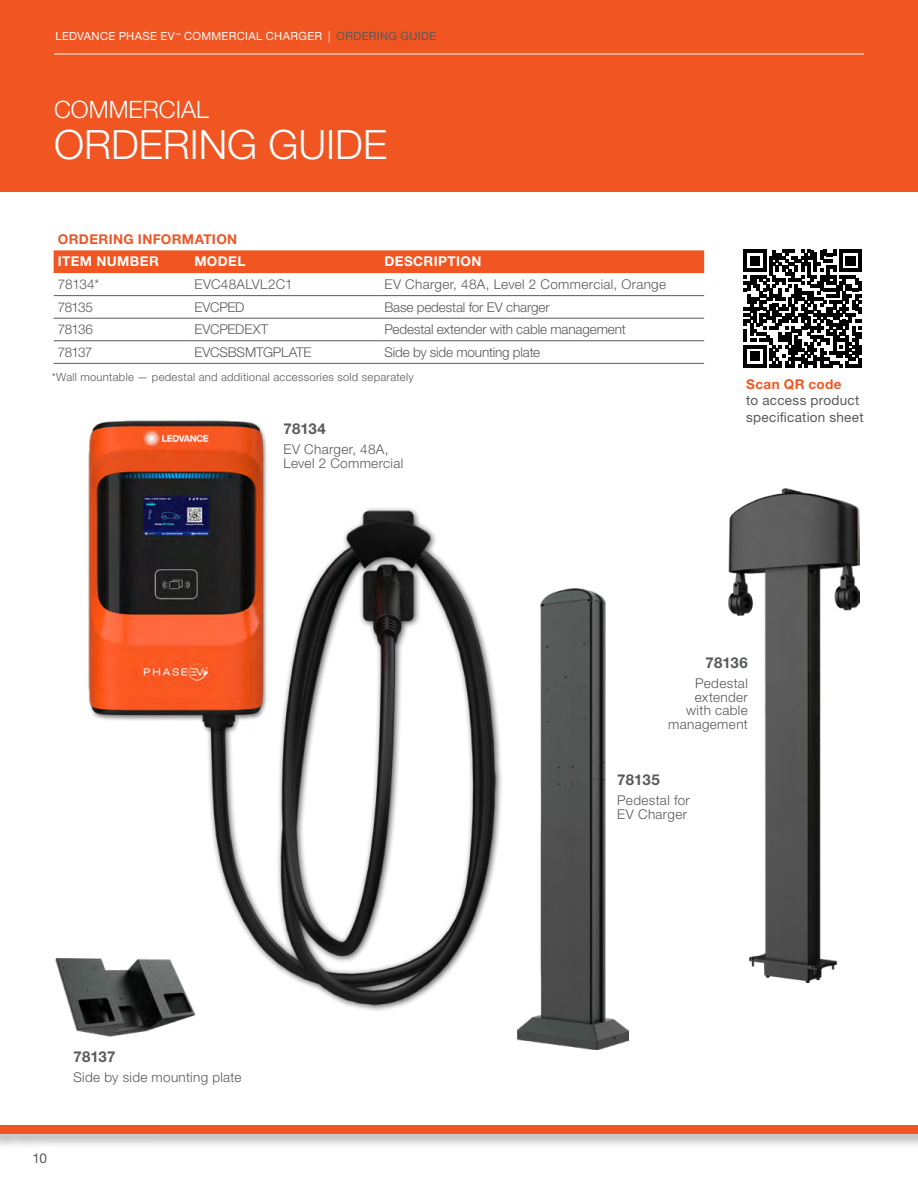
<style>
.page{position:relative;width:918px;height:1188px;background:#fff}
.page>*{position:absolute;margin:0;border:0;box-sizing:border-box;transform-origin:0 0}
.t1{font:300 40.5px "Helvetica Neue LT Pro";color:#fff}
.t2{font:300 24px "Helvetica Neue LT Pro";color:#fff}
.t3{font:700 15px "Helvetica Neue LT Pro";letter-spacing:.01em;color:#58595b}
.t4{font:300 13.5px/13.5px "Helvetica Neue LT Std";letter-spacing:.025em;color:#58595b}
.t5{font:300 13.5px "Helvetica Neue LT Pro";letter-spacing:-.01em;color:#58595b}
.t6{font:13.5px/16.5px "Helvetica Neue LT Pro";letter-spacing:.02em;color:#58595b}
.t7{font:700 13.5px "Helvetica Neue LT Pro";letter-spacing:.03em;color:#f05522}
.t8{font:700 13.5px "Helvetica Neue LT Pro";letter-spacing:.03em;color:#fff}
.t9{font:300 11.25px "Helvetica Neue LT Pro";letter-spacing:.025em;color:#58595b}
.t10{font:11.25px "Helvetica Neue LT Pro";letter-spacing:.03em;color:#fff}
.s1{color:#58595b}
</style>
<div class="page">
<img style="left:177px;top:340px;width:335px;height:670px">
<div style="left:87px;top:419px;width:181px;height:316px;background:#000;opacity:.49"></div>
<img style="left:87px;top:420px;width:189px;height:308px">
<div style="left:0;top:0;width:918px;height:191px;background:#f05522"></div>
<div style="left:0;top:1124px;width:918px;height:25px;background:#000;opacity:.3"></div>
<div style="left:0;top:1125px;width:918px;height:9px;background:#f05522"></div>
<hr style="left:54px;top:54px;width:810px;height:1px;background:#fff">
<img style="left:55px;top:953px;width:147px;height:84px">
<img style="left:728px;top:489px;width:132px;height:494px">
<img style="left:518px;top:589px;width:110px;height:461px">
<div style="left:54px;top:250px;width:650px;height:23px;background:#f05522"></div>
<hr style="left:54px;top:295px;width:136px;height:1px;background:#58595b">
<hr style="left:190px;top:295px;width:190px;height:1px;background:#58595b">
<hr style="left:380px;top:295px;width:324px;height:1px;background:#58595b">
<hr style="left:54px;top:318px;width:136px;height:1px;background:#58595b">
<hr style="left:190px;top:318px;width:190px;height:1px;background:#58595b">
<hr style="left:380px;top:318px;width:324px;height:1px;background:#58595b">
<hr style="left:54px;top:341px;width:136px;height:1px;background:#58595b">
<hr style="left:190px;top:341px;width:190px;height:1px;background:#58595b">
<hr style="left:380px;top:341px;width:324px;height:1px;background:#58595b">
<hr style="left:54px;top:363px;width:136px;height:1px;background:#58595b">
<hr style="left:190px;top:363px;width:190px;height:1px;background:#58595b">
<hr style="left:380px;top:363px;width:324px;height:1px;background:#58595b">
<svg style="left:744px;top:250px;width:118px;height:117px"></svg>
<p class="t10" style="left:56px;top:29px;width:382px">LEDVANCE PHASE EV<sup>™</sup> COMMERCIAL CHARGER | <span class="s1">ORDERING GUIDE</span></p>
<h2 class="t2" style="left:54px;top:95px;width:157px">COMMERCIAL</h2>
<h1 class="t1" style="left:54px;top:120px;width:335px">ORDERING GUIDE</h1>
<p class="t7" style="left:58px;top:230px;width:181px">ORDERING INFORMATION</p>
<p class="t8" style="left:58px;top:253px;width:102px">ITEM NUMBER</p>
<p class="t8" style="left:194px;top:253px;width:53px">MODEL</p>
<p class="t8" style="left:384px;top:253px;width:99px">DESCRIPTION</p>
<p class="t4" style="left:58px;top:277px;width:43px">78134*</p>
<p class="t4" style="left:194px;top:277px;width:100px">EVC48ALVL2C1</p>
<p class="t4" style="left:384px;top:277px;width:283px">EV Charger, 48A, Level 2 Commercial, Orange</p>
<p class="t5" style="left:58px;top:299px;width:36px">78135</p>
<p class="t5" style="left:194px;top:299px;width:52px">EVCPED</p>
<p class="t5" style="left:384px;top:299px;width:167px">Base pedestal for EV charger</p>
<p class="t5" style="left:58px;top:321px;width:36px">78136</p>
<p class="t5" style="left:194px;top:321px;width:75px">EVCPEDEXT</p>
<p class="t5" style="left:384px;top:321px;width:243px">Pedestal extender with cable management</p>
<p class="t5" style="left:58px;top:344px;width:36px">78137</p>
<p class="t5" style="left:194px;top:344px;width:119px">EVCSBSMTGPLATE</p>
<p class="t5" style="left:384px;top:344px;width:157px">Side by side mounting plate</p>
<p class="t9" style="left:52px;top:370px;width:363px">*Wall mountable — pedestal and additional accessories sold separately</p>
<p class="t3" style="left:284px;top:419px;width:44px">78134</p>
<p class="t4" style="left:284px;top:442px;width:121px">EV Charger, 48A,<br>Level 2 Commercial</p>
<p class="t7" style="left:746px;top:376px;width:97px">Scan QR code</p>
<p class="t6" style="left:746px;top:392px;width:119px">to access product specification sheet</p>
<p class="t3" style="left:705px;top:653px;width:44px">78136</p>
<p class="t4" style="left:668px;top:676px;width:81px;text-align:right">Pedestal extender with cable management</p>
<p class="t6" style="left:32px;top:1150px;width:16px">10</p>
<p class="t3" style="left:73px;top:1047px;width:44px">78137</p>
<p class="t4" style="left:73px;top:1070px;width:170px">Side by side mounting plate</p>
<p class="t3" style="left:617px;top:770px;width:44px">78135</p>
<p class="t4" style="left:617px;top:794px;width:74px">Pedestal for<br>EV Charger</p>
</div>
